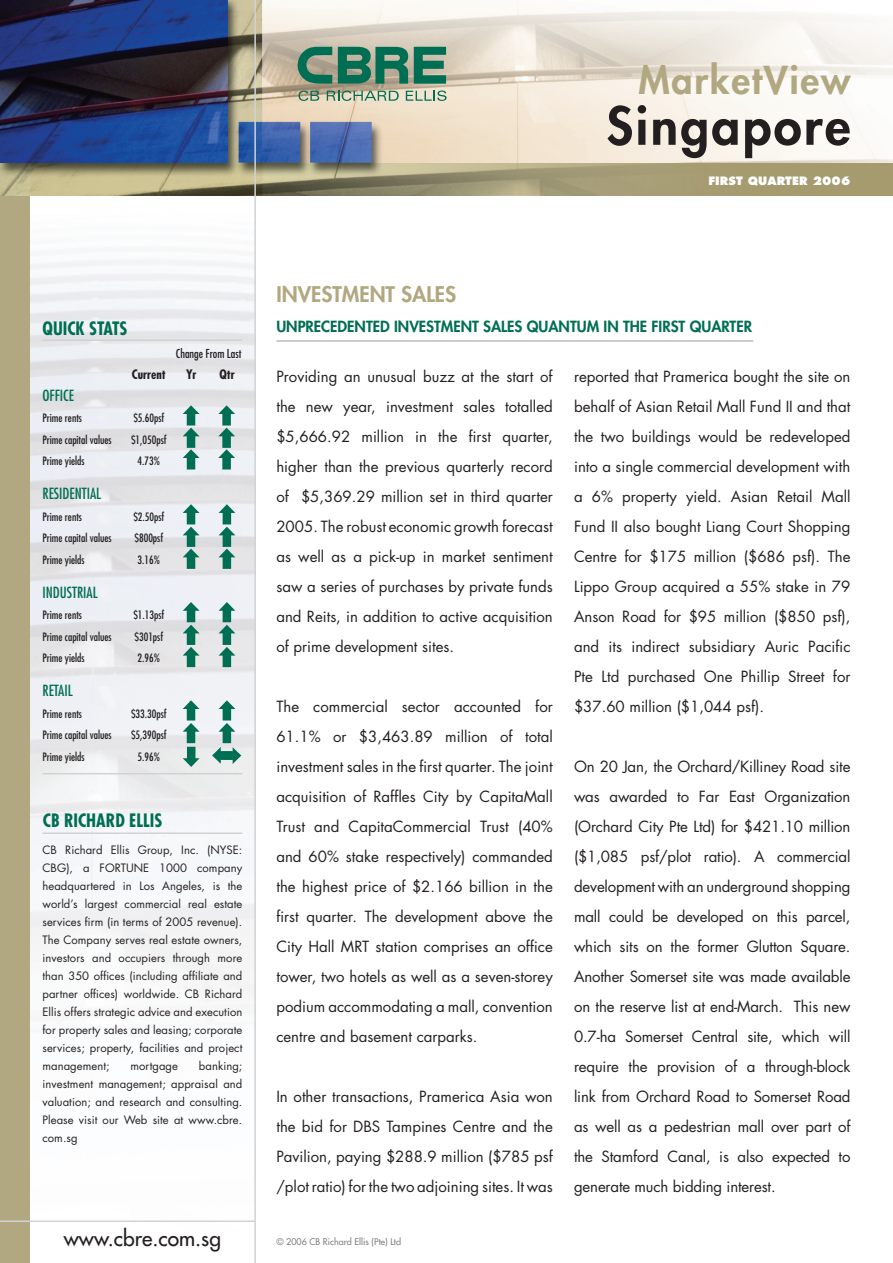
<style>
.page{position:relative;width:893px;height:1263px;background:#fff}
.page>*{position:absolute;margin:0;border:0;box-sizing:border-box;transform-origin:0 0}
.t1{font:800 51px "Futura";letter-spacing:.045em;color:#231f20}
.t2{font:800 37.5px "Futura";letter-spacing:.045em;color:#b1a881}
.t3{font:21px "Futura";color:#231f20}
.t4{font:800 21px "Futura";color:#b1a881}
.t5{font:700 condensed 18px "Futura";color:#006e53}
.t6{font:15px/30px "Futura";color:#231f20;text-align:justify}
.t7{font:800 15px "Futura";color:#006e53}
.t8{font:condensed 15px "Futura";color:#006e53}
.t9{font:700 condensed 12.75px "Futura";color:#231f20}
.t10{font:condensed 12px "Futura";color:#231f20}
.t11{font:11.25px/18px "Futura";letter-spacing:.005em;color:#231f20;text-align:justify}
.t12{font:condensed 11.25px "Futura";color:#231f20}
.t13{font:800 11.25px "Futura";letter-spacing:.01em;color:#fff}
.t14{font:9px "Futura";color:#808285}
</style>
<div class="page">
<div style="left:0;top:189px;width:30px;height:1074px;background:#b1a881"></div>
<img style="left:0;top:0;width:893px;height:196px">
<hr style="left:276px;top:340px;width:477px;height:2px;background:#bcbdc0">
<svg style="left:298px;top:91px;width:21px;height:10px"></svg>
<svg style="left:327px;top:91px;width:72px;height:10px"></svg>
<svg style="left:406px;top:91px;width:40px;height:10px"></svg>
<svg style="left:414px;top:47px;width:32px;height:37px"></svg>
<svg style="left:338px;top:47px;width:70px;height:37px;background:#398168"></svg>
<svg style="left:298px;top:47px;width:34px;height:37px"></svg>
<svg style="left:183px;top:700px;width:17px;height:67px"></svg>
<hr style="left:0;top:1220px;width:255px;height:2px;background:#d1d2d4">
<hr style="left:43px;top:339px;width:199px;height:2px;background:#d1d2d4">
<hr style="left:43px;top:832px;width:199px;height:2px;background:#d1d2d4">
<hr style="left:43px;top:773px;width:199px;height:1px;background:#d1d2d4">
<hr style="left:254px;top:0;width:2px;height:1263px;background:#d1d2d4">
<svg style="left:212px;top:700px;width:29px;height:64px"></svg>
<svg style="left:183px;top:602px;width:17px;height:65px"></svg>
<svg style="left:219px;top:602px;width:16px;height:65px"></svg>
<svg style="left:183px;top:405px;width:17px;height:64px"></svg>
<svg style="left:218px;top:405px;width:17px;height:64px"></svg>
<svg style="left:183px;top:504px;width:17px;height:65px"></svg>
<svg style="left:219px;top:504px;width:16px;height:65px"></svg>
<h2 class="t2" style="left:639px;top:55px;width:213px">MarketView</h2>
<h1 class="t1" style="left:606px;top:92px;width:246px">Singapore</h1>
<p class="t13" style="left:708px;top:173px;width:144px">FIRST QUARTER 2006</p>
<p class="t5" style="left:43px;top:317px;width:86px">QUICK STATS</p>
<p class="t10" style="left:176px;top:346px;width:67px">Change From Last</p>
<p class="t9" style="left:132px;top:366px;width:35px">Current</p>
<p class="t9" style="left:186px;top:366px;width:12px">Yr</p>
<p class="t9" style="left:219px;top:366px;width:17px">Qtr</p>
<p class="t8" style="left:43px;top:386px;width:33px">OFFICE</p>
<p class="t12" style="left:43px;top:411px;width:41px">Prime rents</p>
<p class="t12" style="left:133px;top:411px;width:32px">$5.60psf</p>
<p class="t12" style="left:43px;top:432px;width:71px">Prime capital values</p>
<p class="t12" style="left:131px;top:432px;width:37px">$1,050psf</p>
<p class="t12" style="left:43px;top:454px;width:44px">Prime yields</p>
<p class="t12" style="left:138px;top:454px;width:24px">4.73%</p>
<p class="t8" style="left:43px;top:484px;width:60px">RESIDENTIAL</p>
<p class="t12" style="left:43px;top:509px;width:41px">Prime rents</p>
<p class="t12" style="left:133px;top:509px;width:32px">$2.50psf</p>
<p class="t12" style="left:43px;top:531px;width:71px">Prime capital values</p>
<p class="t12" style="left:134px;top:531px;width:30px">$800psf</p>
<p class="t12" style="left:43px;top:552px;width:44px">Prime yields</p>
<p class="t12" style="left:138px;top:552px;width:24px">3.16%</p>
<p class="t8" style="left:43px;top:583px;width:57px">INDUSTRIAL</p>
<p class="t12" style="left:43px;top:608px;width:41px">Prime rents</p>
<p class="t12" style="left:133px;top:608px;width:32px">$1.13psf</p>
<p class="t12" style="left:43px;top:629px;width:71px">Prime capital values</p>
<p class="t12" style="left:134px;top:629px;width:30px">$301psf</p>
<p class="t12" style="left:43px;top:651px;width:44px">Prime yields</p>
<p class="t12" style="left:138px;top:651px;width:24px">2.96%</p>
<p class="t8" style="left:43px;top:681px;width:32px">RETAIL</p>
<p class="t12" style="left:43px;top:707px;width:41px">Prime rents</p>
<p class="t12" style="left:131px;top:707px;width:37px">$33.30psf</p>
<p class="t12" style="left:43px;top:728px;width:71px">Prime capital values</p>
<p class="t12" style="left:131px;top:728px;width:37px">$5,390psf</p>
<p class="t12" style="left:43px;top:749px;width:44px">Prime yields</p>
<p class="t12" style="left:138px;top:749px;width:24px">5.96%</p>
<p class="t5" style="left:43px;top:809px;width:121px">CB RICHARD ELLIS</p>
<p class="t11" style="left:43px;top:841px;width:201px">CB Richard Ellis Group, Inc. (NYSE:<br>CBG), a FORTUNE 1000 company headquartered in Los Angeles, is the world’s largest commercial real estate services firm (in terms of 2005 revenue).<br>The Company serves real estate owners, investors and occupiers through more than 350 offices (including affiliate and partner offices) worldwide. CB Richard Ellis offers strategic advice and execution for property sales and leasing; corporate services; property, facilities and project management;</p>
<p class="t11" style="left:43px;top:1057px;width:201px;text-indent:156px">banking; investment management; appraisal and valuation; and research and consulting.<br>Please visit our Web site at www.cbre. com.sg</p>
<p class="t11" style="left:131px;top:1057px;width:49px">mortgage</p>
<h3 class="t4" style="left:276px;top:280px;width:181px">INVESTMENT SALES</h3>
<p class="t7" style="left:276px;top:317px;width:477px">UNPRECEDENTED INVESTMENT SALES QUANTUM IN THE FIRST QUARTER</p>
<p class="t6" style="left:276px;top:361px;width:278px">Providing an unusual buzz at the start of the new year, investment sales totalled $5,666.92 million in the first quarter, higher than the previous quarterly record of $5,369.29 million set in third quarter 2005. The robust economic growth forecast as well as a pick-up in market sentiment saw a series of purchases by private funds and Reits, in addition to active acquisition of prime development sites.</p>
<p class="t6" style="left:574px;top:361px;width:278px">reported that Pramerica bought the site on behalf of Asian Retail Mall Fund II and that the two buildings would be redeveloped into a single commercial development with a 6% property yield. Asian Retail Mall Fund II also bought Liang Court Shopping Centre for $175 million ($686 psf). The Lippo Group acquired a 55% stake in 79<br>Anson Road for $95 million ($850 psf), and its indirect subsidiary Auric Pacific Pte Ltd purchased One Phillip Street for $37.60 million ($1,044 psf).</p>
<p class="t6" style="left:276px;top:691px;width:278px">The commercial sector accounted for 61.1% or $3,463.89 million of total investment sales in the first quarter. The joint acquisition of Raffles City by CapitaMall Trust and CapitaCommercial Trust (40% and 60% stake respectively) commanded the highest price of $2.166 billion in the first quarter. The development above the City Hall MRT station comprises an office tower, two hotels as well as a seven-storey podium accommodating a mall, convention centre and basement carparks.</p>
<p class="t6" style="left:574px;top:751px;width:278px">On 20 Jan, the Orchard/Killiney Road site was awarded to Far East Organization (Orchard City Pte Ltd) for $421.10 million ($1,085 psf/plot ratio). A commercial development with an underground shopping mall could be developed on this parcel, which sits on the former Glutton Square.<br>Another Somerset site was made available on the reserve list at end-March. This new 0.7-ha Somerset Central site, which will require the provision of a through-block link from Orchard Road to Somerset Road as well as a pedestrian mall over part of the Stamford Canal, is also expected to generate much bidding interest.</p>
<p class="t6" style="left:276px;top:1081px;width:278px">In other transactions, Pramerica Asia won the bid for DBS Tampines Centre and the Pavilion, paying $288.9 million ($785 psf /plot ratio) for the two adjoining sites. It was</p>
<h3 class="t3" style="left:64px;top:1224px;width:159px">www.cbre.com.sg</h3>
<p class="t14" style="left:276px;top:1236px;width:126px">© 2006 CB Richard Ellis (Pte) Ltd</p>
</div>
